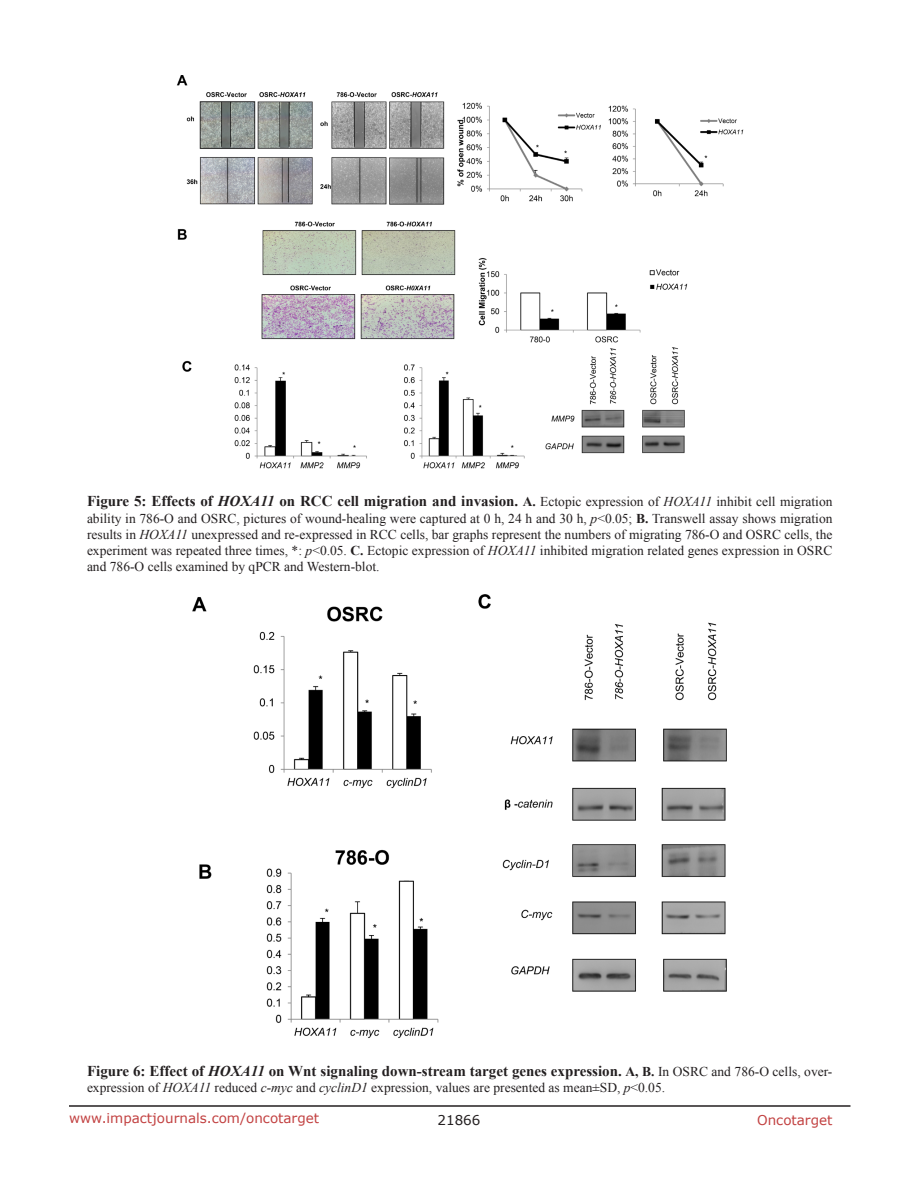
<style>
.page{position:relative;width:918px;height:1188px;background:#fff}
.page>*{position:absolute;margin:0;border:0;box-sizing:border-box;transform-origin:0 0}
.figuretext{font:700 15px "Times New Roman";color:#231f20}
.figuretext-2{font:13.5px/16.2px "Times New Roman";color:#231f20;text-align:justify}
.t1{font:13.5px "Verdana";color:#c24141}
.t2{font:13.5px "Verdana";color:#231f20}
.s1{font-style:italic}
.s2{font-size:13.5px}
.s3{font-weight:400;font-size:13.5px}
.s4{font-weight:400;font-style:italic;font-size:13.5px}
.s5{font-weight:700}
</style>
<div class="page">
<hr style="left:69px;top:1105px;width:781px;height:2px;background:#231f20">
<img style="left:177px;top:75px;width:566px;height:394px">
<img style="left:192px;top:594px;width:535px;height:444px">
<p class="figuretext" style="left:87px;top:491px;width:747px">Figure 5: Effects of <span class="s1">HOXA11</span> on RCC cell migration and invasion. <span class="s2">A.</span> <span class="s3">Ectopic expression of</span> <span class="s4">HOXA11</span> <span class="s3">inhibit cell migration</span></p>
<p class="figuretext-2" style="left:87px;top:510px;width:747px">ability in 786-O and OSRC, pictures of wound-healing were captured at 0 h, 24 h and 30 h, <span class="s1">p</span>&lt;0.05; <span class="s5">B.</span> Transwell assay shows migration results in <span class="s1">HOXA11</span> unexpressed and re-expressed in RCC cells, bar graphs represent the numbers of migrating 786-O and OSRC cells, the experiment was repeated three times, *: <span class="s1">p</span>&lt;0.05. <span class="s5">C.</span> Ectopic expression of <span class="s1">HOXA11</span> inhibited migration related genes expression in OSRC and 786-O cells examined by qPCR and Western-blot.</p>
<p class="figuretext" style="left:87px;top:1060px;width:747px">Figure 6: Effect of <span class="s1">HOXA11</span> on Wnt signaling down-stream target genes expression. <span class="s2">A, B.</span> <span class="s3">In OSRC and 786-O cells, over-</span></p>
<p class="figuretext-2" style="left:87px;top:1079px;width:580px">expression of <span class="s1">HOXA11</span> reduced <span class="s1">c-myc</span> and <span class="s1">cyclinD1</span> expression, values are presented as mean±SD, <span class="s1">p</span>&lt;0.05.</p>
<p class="t1" style="left:69px;top:1109px;width:252px">www.impactjournals.com/oncotarget</p>
<p class="t2" style="left:438px;top:1111px;width:44px">21866</p>
<p class="t1" style="left:757px;top:1111px;width:77px">Oncotarget</p>
</div>
